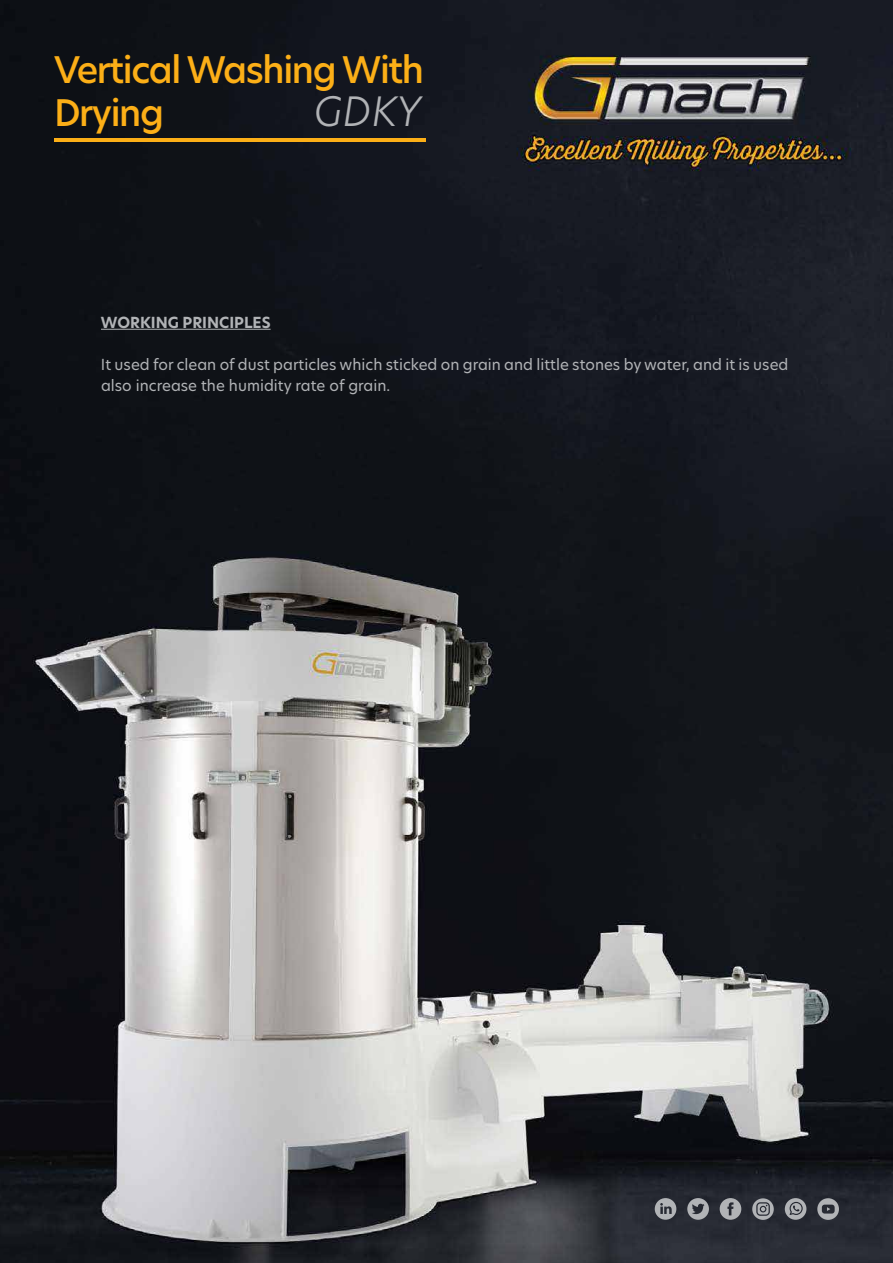
<style>
.page{position:relative;width:893px;height:1263px;background:#fff}
.page>*{position:absolute;margin:0;border:0;box-sizing:border-box;transform-origin:0 0}
.t1{font:italic 300 39.75px "Hero New";color:#b1b3b6}
.t2{font:500 36px/43.2px "Hero New";letter-spacing:-.04em;color:#fcaf17}
.t3{font:15px/21px "Hero New";color:#b1b3b6}
.t4{font:700 15px "Hero New";color:#b1b3b6}
</style>
<div class="page">
<img style="left:0;top:0;width:893px;height:1263px">
<hr style="left:101px;top:329px;width:170px;height:1px;background:#b1b3b6">
<hr style="left:54px;top:138px;width:372px;height:4px;background:#fcaf17">
<svg style="left:687px;top:1198px;width:22px;height:22px"></svg>
<svg style="left:720px;top:1198px;width:21px;height:22px"></svg>
<svg style="left:785px;top:1198px;width:21px;height:22px"></svg>
<svg style="left:817px;top:1198px;width:22px;height:22px"></svg>
<svg style="left:752px;top:1198px;width:22px;height:22px"></svg>
<svg style="left:655px;top:1198px;width:21px;height:22px"></svg>
<h2 class="t2" style="left:54px;top:48px;width:372px">Vertical Washing With<br>Drying</h2>
<h1 class="t1" style="left:314px;top:84px;width:109px">GDKY</h1>
<p class="t4" style="left:101px;top:312px;width:171px">WORKING PRINCIPLES</p>
<p class="t3" style="left:101px;top:353px;width:689px">It used for clean of dust particles which sticked on grain and little stones by water, and it is used also increase the humidity rate of grain.</p>
</div>
